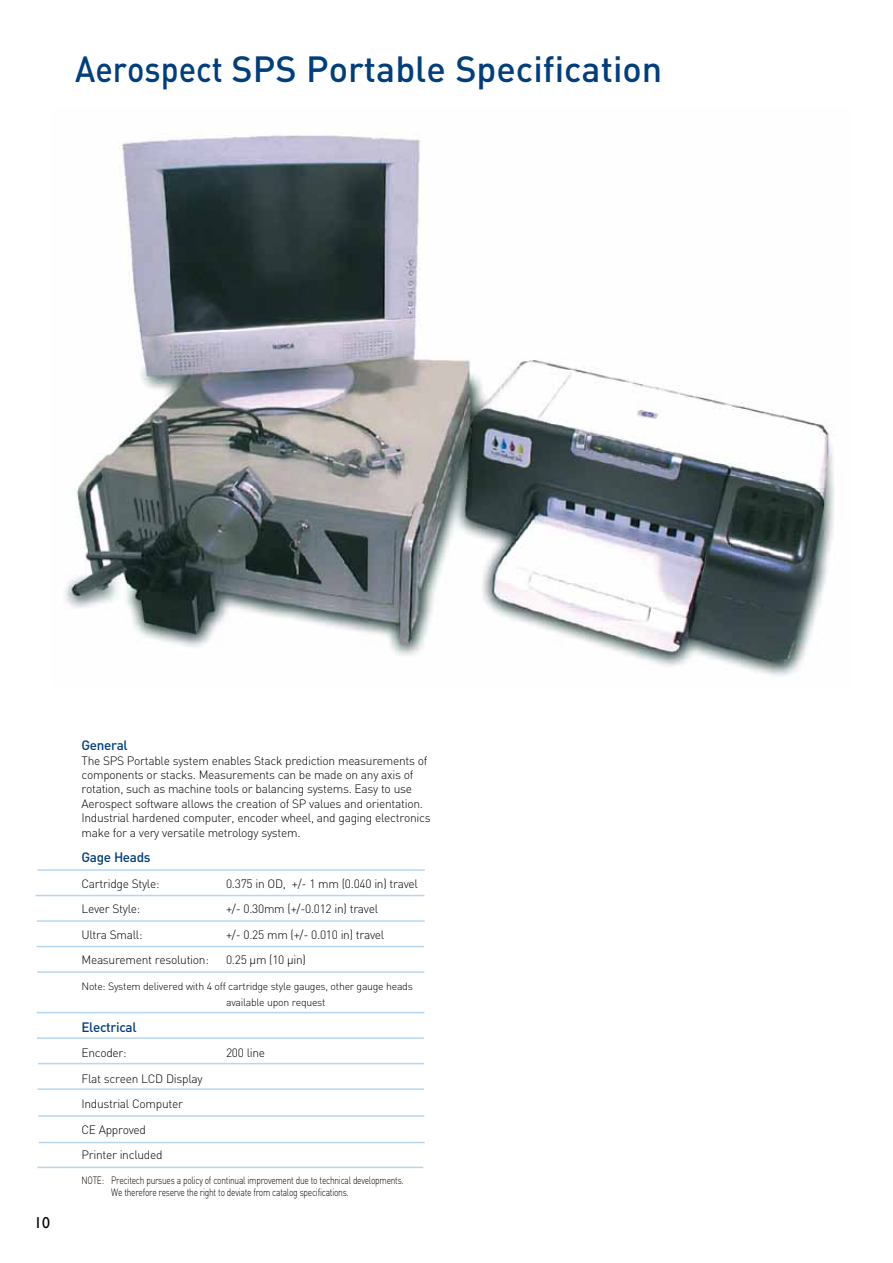
<style>
.page{position:relative;width:893px;height:1263px;background:#fff}
.page>*{position:absolute;margin:0;border:0;box-sizing:border-box;transform-origin:0 0}
.t1{font:500 36px "DIN";color:#003e7e;scale:.9 1}
.t2{font:15.75px "Gill Sans";color:#000}
.t3{font:500 13.5px "DIN";letter-spacing:-.025em;color:#003e7e}
.t4{font:300 12px/14.4px "DIN";letter-spacing:-.025em;color:#000}
.t5{font:300 10.5px/12px "DIN";letter-spacing:-.03em;color:#000;scale:.8 1}
.t6{font:300 10.5px/16.5px "DIN";letter-spacing:-.03em;color:#000}
</style>
<div class="page">
<hr style="left:38px;top:1115px;width:386px;height:2px;background:#b5d7f2">
<hr style="left:39px;top:1142px;width:386px;height:1px;background:#b5d7f2">
<hr style="left:37px;top:1167px;width:386px;height:1px;background:#b5d7f2">
<hr style="left:37px;top:869px;width:388px;height:2px;background:#b5d7f2">
<hr style="left:36px;top:895px;width:388px;height:1px;background:#b5d7f2">
<hr style="left:37px;top:920px;width:388px;height:2px;background:#b5d7f2">
<hr style="left:37px;top:1012px;width:387px;height:1px;background:#b5d7f2">
<hr style="left:37px;top:1037px;width:387px;height:2px;background:#b5d7f2">
<hr style="left:37px;top:946px;width:387px;height:1px;background:#b5d7f2">
<hr style="left:37px;top:971px;width:387px;height:2px;background:#b5d7f2">
<hr style="left:38px;top:1088px;width:386px;height:2px;background:#b5d7f2">
<img style="left:65px;top:133px;width:769px;height:544px">
<hr style="left:38px;top:1063px;width:386px;height:1px;background:#b5d7f2">
<h1 class="t1" style="left:75px;top:46px;width:654px">Aerospect SPS Portable Specification</h1>
<h2 class="t2" style="left:34px;top:1214px;width:17px">10</h2>
<p class="t3" style="left:82px;top:737px;width:48px">General</p>
<p class="t4" style="left:82px;top:753px;width:351px">The SPS Portable system enables Stack prediction measurements of components or stacks. Measurements can be made on any axis of rotation, such as machine tools or balancing systems. Easy to use Aerospect software allows the creation of SP values and orientation.<br>Industrial hardened computer, encoder wheel, and gaging electronics make for a very versatile metrology system.</p>
<p class="t3" style="left:82px;top:848px;width:71px">Gage Heads</p>
<p class="t4" style="left:82px;top:876px;width:80px">Cartridge Style:</p>
<p class="t4" style="left:226px;top:876px;width:193px">0.375 in OD, +/- 1 mm (0.040 in) travel</p>
<p class="t4" style="left:82px;top:901px;width:60px">Lever Style:</p>
<p class="t4" style="left:226px;top:901px;width:154px">+/- 0.30mm (+/-0.012 in) travel</p>
<p class="t4" style="left:82px;top:927px;width:63px">Ultra Small:</p>
<p class="t4" style="left:226px;top:927px;width:160px">+/- 0.25 mm (+/- 0.010 in) travel</p>
<p class="t4" style="left:82px;top:952px;width:129px">Measurement resolution:</p>
<p class="t4" style="left:226px;top:952px;width:81px">0.25 µm (10 µin)</p>
<p class="t6" style="left:226px;top:977px;width:188px;text-indent:-145px">Note: System delivered with 4 off cartridge style gauges, other gauge heads available upon request</p>
<p class="t3" style="left:82px;top:1018px;width:57px">Electrical</p>
<p class="t4" style="left:82px;top:1045px;width:47px">Encoder:</p>
<p class="t4" style="left:226px;top:1045px;width:41px">200 line</p>
<p class="t4" style="left:82px;top:1065px;width:123px;line-height:25.5px">Flat screen LCD Display<br>Industrial Computer<br>CE Approved<br>Printer included</p>
<p class="t5" style="left:111px;top:1174px;width:367px;text-indent:-30px">NOTE: Precitech pursues a policy of continual improvement due to technical developments.<br>We therefore reserve the right to deviate from catalog specifications.</p>
</div>
